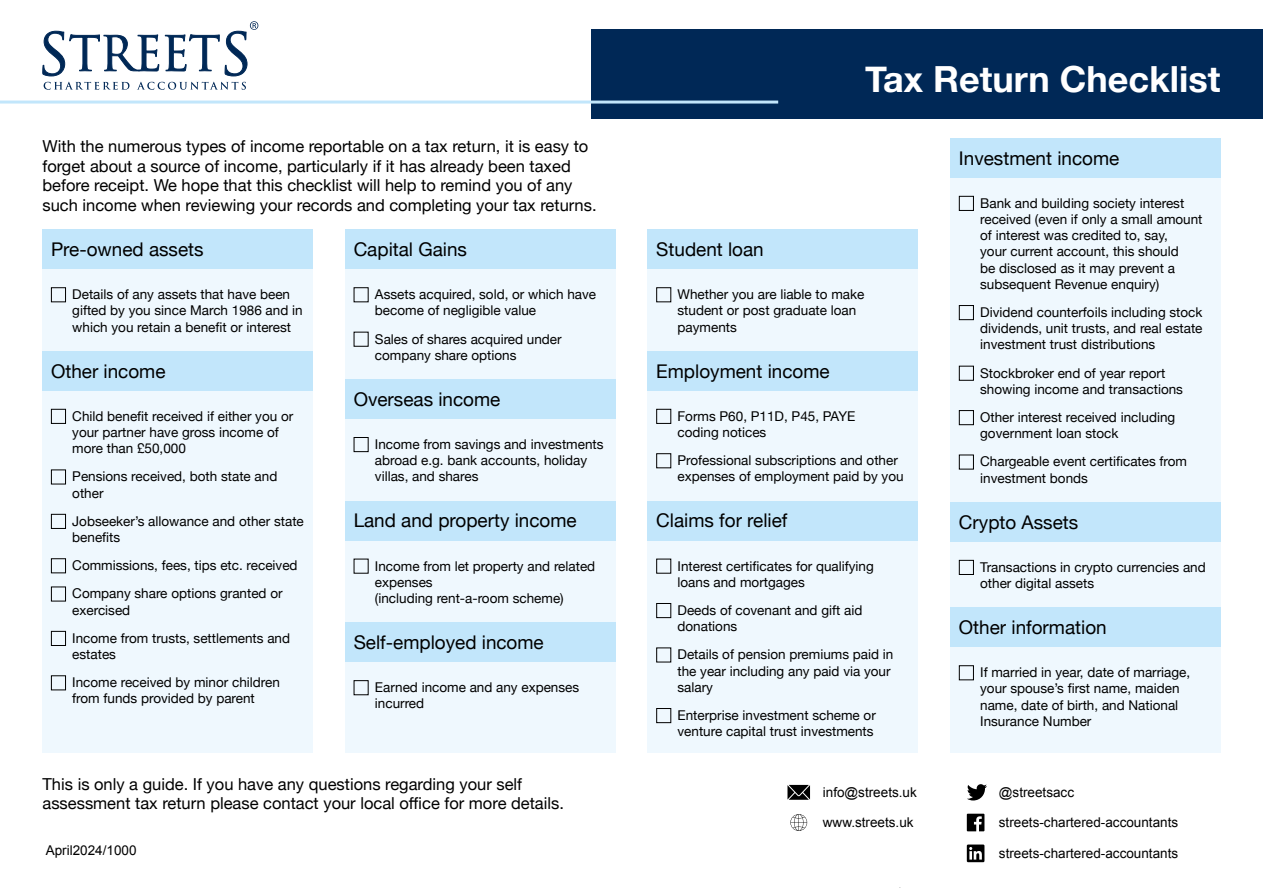
<style>
.page{position:relative;width:1263px;height:893px;background:#fff}
.page>*{position:absolute;margin:0;border:0;box-sizing:border-box;transform-origin:0 0}
.t1{font:700 36px "Helvetica Neue";color:#fff}
.t2{font:18.9px "Helvetica Neue";color:#000}
.t3{font:16.5px/19.8px "Helvetica Neue";color:#000}
.t4{font:13.5px/16.2px "Helvetica Neue";color:#000}
.t5{font:13.5px "Arial";color:#000}
</style>
<div class="page">
<div style="left:591px;top:30px;width:672px;height:89px;background:#002856"></div>
<div style="left:43px;top:238px;width:270px;height:515px;background:#eff8fe"></div>
<div style="left:43px;top:230px;width:270px;height:39px;background:#c2e6fb"></div>
<div style="left:43px;top:351px;width:270px;height:39px;background:#c2e6fb"></div>
<div style="left:51px;top:287px;width:15px;height:15px;border:1px solid #000"></div>
<div style="left:51px;top:409px;width:15px;height:15px;border:1px solid #000"></div>
<div style="left:51px;top:469px;width:15px;height:15px;border:1px solid #000"></div>
<div style="left:51px;top:514px;width:15px;height:15px;border:1px solid #000"></div>
<div style="left:51px;top:558px;width:15px;height:15px;border:1px solid #000"></div>
<div style="left:51px;top:587px;width:15px;height:14px;border:1px solid #000"></div>
<div style="left:51px;top:631px;width:15px;height:15px;border:1px solid #000"></div>
<div style="left:51px;top:675px;width:15px;height:15px;border:1px solid #000"></div>
<div style="left:345px;top:238px;width:270px;height:515px;background:#eff8fe"></div>
<div style="left:345px;top:230px;width:270px;height:39px;background:#c2e6fb"></div>
<div style="left:345px;top:379px;width:270px;height:39px;background:#c2e6fb"></div>
<div style="left:345px;top:501px;width:270px;height:39px;background:#c2e6fb"></div>
<div style="left:345px;top:622px;width:270px;height:40px;background:#c2e6fb"></div>
<div style="left:354px;top:287px;width:15px;height:15px;border:1px solid #000"></div>
<div style="left:354px;top:332px;width:15px;height:15px;border:1px solid #000"></div>
<div style="left:354px;top:437px;width:15px;height:15px;border:1px solid #000"></div>
<div style="left:354px;top:680px;width:15px;height:15px;border:1px solid #000"></div>
<div style="left:648px;top:238px;width:270px;height:515px;background:#eff8fe"></div>
<div style="left:648px;top:230px;width:270px;height:39px;background:#c2e6fb"></div>
<div style="left:648px;top:351px;width:270px;height:39px;background:#c2e6fb"></div>
<div style="left:648px;top:501px;width:270px;height:39px;background:#c2e6fb"></div>
<div style="left:656px;top:287px;width:15px;height:15px;border:1px solid #000"></div>
<div style="left:656px;top:409px;width:15px;height:15px;border:1px solid #000"></div>
<div style="left:656px;top:453px;width:15px;height:15px;border:1px solid #000"></div>
<div style="left:656px;top:559px;width:15px;height:15px;border:1px solid #000"></div>
<div style="left:656px;top:603px;width:15px;height:15px;border:1px solid #000"></div>
<div style="left:656px;top:647px;width:15px;height:15px;border:1px solid #000"></div>
<div style="left:656px;top:708px;width:15px;height:15px;border:1px solid #000"></div>
<div style="left:950px;top:147px;width:270px;height:606px;background:#eff8fe"></div>
<div style="left:950px;top:138px;width:270px;height:39px;background:#c2e6fb"></div>
<div style="left:950px;top:502px;width:270px;height:39px;background:#c2e6fb"></div>
<div style="left:950px;top:608px;width:270px;height:39px;background:#c2e6fb"></div>
<div style="left:959px;top:196px;width:15px;height:15px;border:1px solid #000"></div>
<div style="left:959px;top:305px;width:15px;height:15px;border:1px solid #000"></div>
<div style="left:959px;top:366px;width:15px;height:15px;border:1px solid #000"></div>
<div style="left:959px;top:410px;width:15px;height:15px;border:1px solid #000"></div>
<div style="left:959px;top:455px;width:15px;height:14px;border:1px solid #000"></div>
<div style="left:959px;top:560px;width:15px;height:15px;border:1px solid #000"></div>
<div style="left:959px;top:665px;width:15px;height:15px;border:1px solid #000"></div>
<svg style="left:967px;top:844px;width:17px;height:18px"></svg>
<svg style="left:967px;top:814px;width:17px;height:17px"></svg>
<svg style="left:790px;top:814px;width:17px;height:17px"></svg>
<svg style="left:967px;top:784px;width:20px;height:16px"></svg>
<svg style="left:787px;top:785px;width:23px;height:15px"></svg>
<hr style="left:0;top:101px;width:778px;height:3px;background:#c2e6fb">
<svg style="left:42px;top:31px;width:117px;height:45px"></svg>
<svg style="left:44px;top:82px;width:85px;height:8px"></svg>
<svg style="left:137px;top:82px;width:109px;height:8px"></svg>
<svg style="left:165px;top:21px;width:93px;height:55px"></svg>
<p class="t3" style="left:43px;top:137px;width:556px">With the numerous types of income reportable on a tax return, it is easy to forget about a source of income, particularly if it has already been taxed before receipt. We hope that this checklist will help to remind you of any such income when reviewing your records and completing your tax returns.</p>
<h2 class="t2" style="left:51px;top:236px;width:154px">Pre-owned assets</h2>
<p class="t4" style="left:72px;top:287px;width:232px">Details of any assets that have been gifted by you since March 1986 and in which you retain a benefit or interest</p>
<h2 class="t2" style="left:51px;top:357px;width:116px">Other income</h2>
<p class="t4" style="left:72px;top:409px;width:223px">Child benefit received if either you or your partner have gross income of more than £50,000</p>
<p class="t4" style="left:72px;top:469px;width:207px">Pensions received, both state and other</p>
<p class="t4" style="left:72px;top:514px;width:233px">Jobseeker’s allowance and other state benefits</p>
<p class="t4" style="left:72px;top:552px;width:227px;line-height:28.2px">Commissions, fees, tips etc. received<br>Company share options granted or</p>
<p class="t4" style="left:72px;top:596px;width:219px;line-height:28.2px">exercised<br>Income from trusts, settlements and</p>
<p class="t4" style="left:72px;top:641px;width:209px;line-height:28.2px">estates<br>Income received by minor children</p>
<p class="t4" style="left:72px;top:691px;width:184px">from funds provided by parent</p>
<h2 class="t2" style="left:354px;top:236px;width:115px">Capital Gains</h2>
<p class="t4" style="left:375px;top:287px;width:223px">Assets acquired, sold, or which have become of negligible value</p>
<p class="t4" style="left:375px;top:331px;width:188px">Sales of shares acquired under company share options</p>
<h2 class="t2" style="left:354px;top:386px;width:148px">Overseas income</h2>
<p class="t4" style="left:375px;top:437px;width:230px">Income from savings and investments abroad e.g. bank accounts, holiday villas, and shares</p>
<h2 class="t2" style="left:354px;top:507px;width:225px">Land and property income</h2>
<p class="t4" style="left:375px;top:558px;width:222px">Income from let property and related expenses<br>(including rent-a-room scheme)</p>
<h2 class="t2" style="left:354px;top:629px;width:192px">Self-employed income</h2>
<p class="t4" style="left:375px;top:680px;width:206px">Earned income and any expenses incurred</p>
<p class="t3" style="left:43px;top:775px;width:523px">This is only a guide. If you have any questions regarding your self assessment tax return please contact your local office for more details.</p>
<p class="t5" style="left:46px;top:841px;width:92px">April2024/1000</p>
<h1 class="t1" style="left:865px;top:51px;width:357px">Tax Return Checklist</h1>
<h2 class="t2" style="left:656px;top:236px;width:109px">Student loan</h2>
<p class="t4" style="left:677px;top:287px;width:188px">Whether you are liable to make student or post graduate loan payments</p>
<h2 class="t2" style="left:656px;top:357px;width:175px">Employment income</h2>
<p class="t4" style="left:677px;top:409px;width:179px">Forms P60, P11D, P45, PAYE coding notices</p>
<p class="t4" style="left:677px;top:453px;width:228px">Professional subscriptions and other expenses of employment paid by you</p>
<h2 class="t2" style="left:656px;top:507px;width:133px">Claims for relief</h2>
<p class="t4" style="left:677px;top:558px;width:198px">Interest certificates for qualifying loans and mortgages</p>
<p class="t4" style="left:677px;top:603px;width:186px">Deeds of covenant and gift aid donations</p>
<p class="t4" style="left:677px;top:647px;width:217px">Details of pension premiums paid in the year including any paid via your salary</p>
<p class="t4" style="left:677px;top:708px;width:200px">Enterprise investment scheme or venture capital trust investments</p>
<h2 class="t2" style="left:959px;top:144px;width:162px">Investment income</h2>
<p class="t4" style="left:980px;top:196px;width:224px">Bank and building society interest received (even if only a small amount of interest was credited to, say,<br>your current account, this should<br>be disclosed as it may prevent a subsequent Revenue enquiry)</p>
<p class="t4" style="left:980px;top:305px;width:224px;text-align:justify">Dividend counterfoils including stock dividends, unit trusts, and real estate investment trust distributions</p>
<p class="t4" style="left:980px;top:366px;width:204px">Stockbroker end of year report showing income and transactions</p>
<p class="t4" style="left:980px;top:410px;width:197px">Other interest received including government loan stock</p>
<p class="t4" style="left:980px;top:454px;width:208px">Chargeable event certificates from investment bonds</p>
<h2 class="t2" style="left:959px;top:508px;width:121px">Crypto Assets</h2>
<p class="t4" style="left:980px;top:560px;width:227px">Transactions in crypto currencies and other digital assets</p>
<h2 class="t2" style="left:959px;top:614px;width:149px">Other information</h2>
<p class="t4" style="left:980px;top:665px;width:212px">If married in year, date of marriage, your spouse’s first name, maiden name, date of birth, and National<br>Insurance Number</p>
<p class="t5" style="left:823px;top:784px;width:95px">info@streets.uk</p>
<p class="t5" style="left:999px;top:784px;width:77px">@streetsacc</p>
<p class="t5" style="left:823px;top:814px;width:92px">www.streets.uk</p>
<p class="t5" style="left:999px;top:814px;width:181px">streets-chartered-accountants</p>
<p class="t5" style="left:999px;top:845px;width:181px">streets-chartered-accountants</p>
</div>
